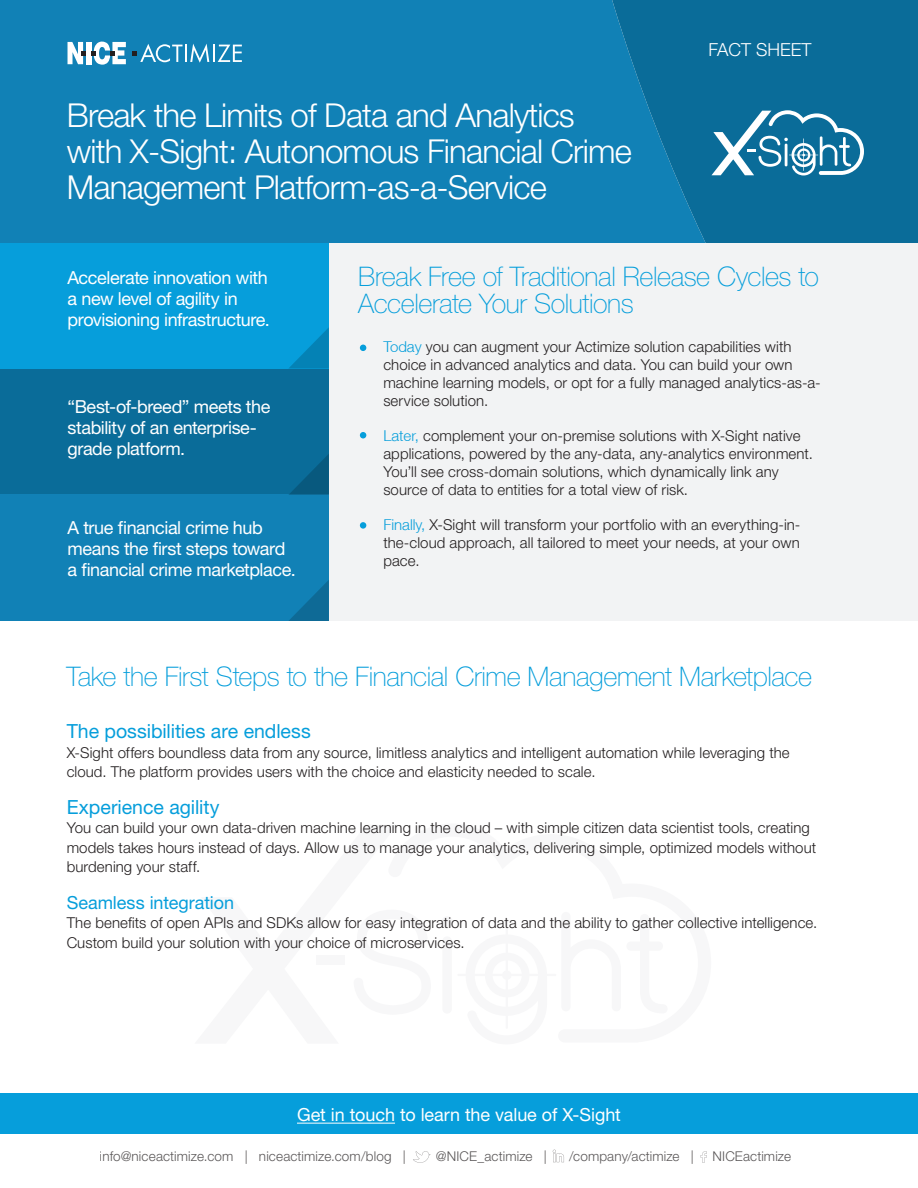
<style>
.page{position:relative;width:918px;height:1188px;background:#fff}
.page>*{position:absolute;margin:0;border:0;box-sizing:border-box;transform-origin:0 0}
.t1{font:300 33px/36px "Helvetica Neue LT Pro";letter-spacing:-.025em;color:#fff}
.AboutText-9_13_light{font:100 27px/27px "Helvetica Neue LT Pro";letter-spacing:-.015em;color:#069edb}
.Body_Text_Light_10{font:19.5px "Helvetica Neue LT Pro";letter-spacing:-.005em;color:#069edb}
.Body_Text_Light_10-2{font:18px/21px "Helvetica Neue LT Pro";letter-spacing:-.025em;color:#fff}
.AboutText-9_13_light-2{font:18px "Helvetica Neue LT Pro";letter-spacing:-.005em;color:#fff}
.Body_Text_Light_10-3{font:18px "Helvetica Neue LT Pro";letter-spacing:-.005em;color:#069edb}
.t2{font:300 18px "Helvetica Neue LT Pro";color:#fff}
.Body_Text_Light_10-4{font:300 15px/18px "Helvetica Neue LT Pro";letter-spacing:.005em;color:#231f20}
.t3{font:300 13.5px "Helvetica Neue LT Pro";letter-spacing:.01em;color:#231f20}
.s1{font-family:"Helvetica Neue LT";color:#069edb}
</style>
<div class="page">
<div style="left:317px;top:956px;width:28px;height:9px;background:#f7f7f8"></div>
<div style="left:0;top:0;width:596px;height:243px;background:#1181b6"></div>
<svg style="left:596px;top:0;width:322px;height:243px;background:#0b709f"></svg>
<div style="left:329px;top:243px;width:589px;height:378px;background:#f2f3f4"></div>
<div style="left:0;top:243px;width:329px;height:126px;background:#069edb"></div>
<div style="left:0;top:369px;width:329px;height:126px;background:#0a6c99"></div>
<div style="left:0;top:495px;width:329px;height:126px;background:#1181b6"></div>
<div style="left:0;top:1094px;width:918px;height:40px;background:#069edb"></div>
<hr style="left:297px;top:1123px;width:98px;height:1px;background:#fff">
<svg style="left:413px;top:1151px;width:17px;height:12px"></svg>
<svg style="left:553px;top:1150px;width:11px;height:12px"></svg>
<svg style="left:701px;top:1151px;width:6px;height:12px"></svg>
<svg style="left:360px;top:345px;width:6px;height:6px"></svg>
<svg style="left:360px;top:432px;width:6px;height:6px"></svg>
<div style="left:360px;top:522px;width:6px;height:7px;background:#069edb;border-radius:50%"></div>
<div style="left:86px;top:42px;width:6px;height:22px;background:#fff"></div>
<svg style="left:92px;top:42px;width:34px;height:23px"></svg>
<svg style="left:68px;top:42px;width:18px;height:22px"></svg>
<svg style="left:132px;top:44px;width:110px;height:19px"></svg>
<svg style="left:288px;top:454px;width:41px;height:41px"></svg>
<svg style="left:289px;top:327px;width:40px;height:42px"></svg>
<svg style="left:289px;top:580px;width:40px;height:41px"></svg>
<svg style="left:711px;top:110px;width:153px;height:66px"></svg>
<p class="t1" style="left:67px;top:97px;width:566px">Break the Limits of Data and Analytics with X-Sight: Autonomous Financial Crime<br>Management Platform-as-a-Service</p>
<p class="t2" style="left:708px;top:38px;width:105px">FACT SHEET</p>
<p class="Body_Text_Light_10-2" style="left:68px;top:267px;width:204px">Accelerate innovation with a new level of agility in provisioning infrastructure.</p>
<p class="Body_Text_Light_10-2" style="left:68px;top:395px;width:204px">“Best-of-breed” meets the stability of an enterprise&shy;grade platform.</p>
<p class="Body_Text_Light_10-2" style="left:68px;top:517px;width:230px">A true financial crime hub means the first steps toward a financial crime marketplace.</p>
<p class="AboutText-9_13_light" style="left:358px;top:263px;width:462px">Break Free of Traditional Release Cycles to<br>Accelerate Your Solutions</p>
<p class="Body_Text_Light_10-4" style="left:383px;top:337px;width:439px"><span class="s1">Today</span> you can augment your Actimize solution capabilities with choice in advanced analytics and data. You can build your own machine learning models, or opt for a fully managed analytics-as-a&shy;service solution.</p>
<p class="Body_Text_Light_10-4" style="left:383px;top:426px;width:431px"><span class="s1">Later,</span> complement your on-premise solutions with X-Sight native applications, powered by the any-data, any-analytics environment.<br>You’ll see cross-domain solutions, which dynamically link any source of data to entities for a total view of risk.</p>
<p class="Body_Text_Light_10-4" style="left:383px;top:515px;width:419px;text-align:justify"><span class="s1">Finally,</span> X-Sight will transform your portfolio with an everything-in&shy;the-cloud approach, all tailored to meet your needs, at your own pace.</p>
<p class="AboutText-9_13_light" style="left:66px;top:663px;width:747px">Take the First Steps to the Financial Crime Management Marketplace</p>
<p class="Body_Text_Light_10" style="left:67px;top:720px;width:246px">The possibilities are endless</p>
<p class="Body_Text_Light_10-4" style="left:67px;top:742px;width:725px;line-height:19.5px">X-Sight offers boundless data from any source, limitless analytics and intelligent automation while leveraging the cloud. The platform provides users with the choice and elasticity needed to scale.</p>
<p class="Body_Text_Light_10" style="left:67px;top:795px;width:154px">Experience agility</p>
<p class="Body_Text_Light_10-4" style="left:67px;top:818px;width:751px;line-height:19.5px">You can build your own data-driven machine learning in the cloud – with simple citizen data scientist tools, creating models takes hours instead of days. Allow us to manage your analytics, delivering simple, optimized models without burdening your staff.</p>
<p class="Body_Text_Light_10-3" style="left:67px;top:892px;width:169px">Seamless integration</p>
<p class="Body_Text_Light_10-4" style="left:67px;top:913px;width:752px;line-height:19.5px">The benefits of open APIs and SDKs allow for easy integration of data and the ability to gather collective intelligence.<br>Custom build your solution with your choice of microservices.</p>
<p class="AboutText-9_13_light-2" style="left:297px;top:1104px;width:325px">Get in touch to learn the value of X-Sight</p>
<p class="t3" style="left:100px;top:1148px;width:308px">info@niceactimize.com | niceactimize.com/blog |</p>
<p class="t3" style="left:436px;top:1148px;width:112px">@NICE_actimize |</p>
<p class="t3" style="left:569px;top:1148px;width:126px">/company/actimize |</p>
<p class="t3" style="left:713px;top:1148px;width:80px">NICEactimize</p>
</div>
